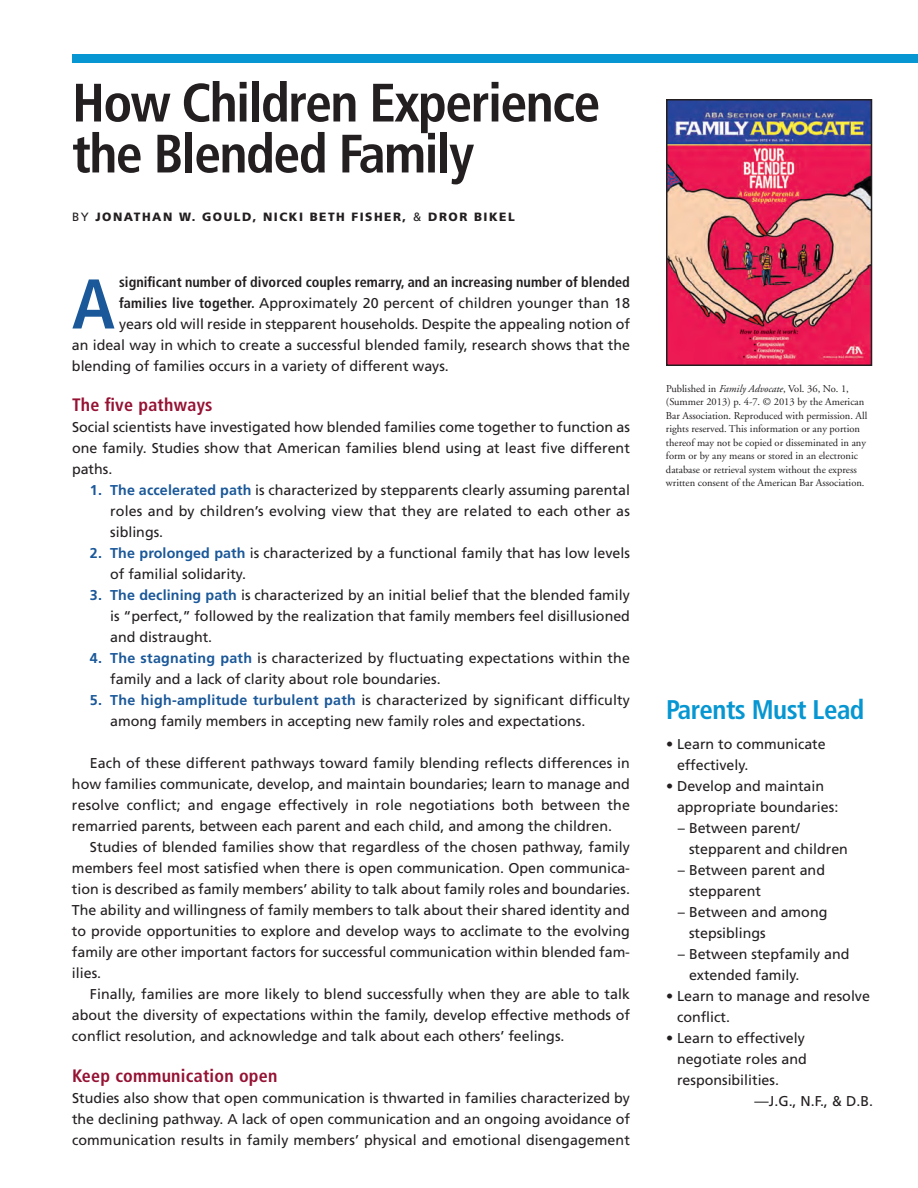
<style>
.page{position:relative;width:918px;height:1188px;background:#fff}
.page>*{position:absolute;margin:0;border:0;box-sizing:border-box;transform-origin:0 0}
.t1{font:700 condensed 70.2px "Frutiger LT";color:#1a5899}
.t2{font:700 condensed 54px/51px "Frutiger LT";letter-spacing:-.03em;color:#231f20}
.t3{font:700 condensed 27px "Frutiger LT";letter-spacing:-.02em;color:#0696d1}
.t4{font:700 condensed 18px "Frutiger LT";letter-spacing:.015em;color:#951233}
.t5{font:14.25px/21px "Frutiger LT";color:#231f20}
.t6{font:700 condensed 14.25px "Frutiger LT";letter-spacing:.005em;color:#231f20}
.t7{font:900 12px "Frutiger LT";letter-spacing:.125em;color:#231f20}
.t8{font:10.5px/13.5px "Adobe Garamond";color:#231f20}
.s1{font-weight:400}
.s2{font-weight:700;font-stretch:condensed}
.s3{font-weight:700;color:#1a5899}
.s4{font-style:italic}
</style>
<div class="page">
<div style="left:72px;top:54px;width:846px;height:9px;background:#0696d1"></div>
<img style="left:669px;top:102px;width:200px;height:261px">
<div style="left:666px;top:99px;width:206px;height:267px;border:2px solid #231f20"></div>
<h2 class="t2" style="left:72px;top:82px;width:530px">How Children Experience the Blended Family</h2>
<p class="t7" style="left:72px;top:212px;width:444px"><span class="s1">BY</span> JONATHAN W. GOULD, NICKI BETH FISHER, <span class="s1">&amp;</span> DROR BIKEL</p>
<h1 class="t1" style="left:72px;top:276px;width:44px">A</h1>
<p class="t6" style="left:119px;top:276px;width:512px">significant number of divorced couples remarry, and an increasing number of blended</p>
<p class="t5" style="left:119px;top:293px;width:512px"><span class="s2">families live together.</span> Approximately 20 percent of children younger than 18</p>
<p class="t5" style="left:119px;top:314px;width:512px">years old will reside in stepparent households. Despite the appealing notion of</p>
<p class="t5" style="left:72px;top:335px;width:559px">an ideal way in which to create a successful blended family, research shows that the</p>
<p class="t5" style="left:72px;top:356px;width:378px">blending of families occurs in a variety of different ways.</p>
<p class="t4" style="left:72px;top:398px;width:142px">The five pathways</p>
<p class="t5" style="left:72px;top:418px;width:559px;text-align:justify">Social scientists have investigated how blended families come together to function as one family. Studies show that American families blend using at least five different paths.</p>
<p class="t5" style="left:110px;top:481px;width:521px;text-align:justify;text-indent:-20px"><span class="s3">1. The accelerated path</span> is characterized by stepparents clearly assuming parental roles and by children’s evolving view that they are related to each other as siblings.</p>
<p class="t5" style="left:110px;top:544px;width:521px;text-indent:-20px"><span class="s3">2. The prolonged path</span> is characterized by a functional family that has low levels of familial solidarity.</p>
<p class="t5" style="left:110px;top:586px;width:521px;text-align:justify;text-indent:-20px"><span class="s3">3. The declining path</span> is characterized by an initial belief that the blended family is “perfect,” followed by the realization that family members feel disillusioned and distraught.</p>
<p class="t5" style="left:110px;top:649px;width:521px;text-indent:-20px"><span class="s3">4. The stagnating path</span> is characterized by fluctuating expectations within the family and a lack of clarity about role boundaries.</p>
<p class="t5" style="left:110px;top:691px;width:521px;text-indent:-20px"><span class="s3">5. The high-amplitude turbulent path</span> is characterized by significant difficulty among family members in accepting new family roles and expectations.</p>
<p class="t5" style="left:72px;top:754px;width:560px;text-align:justify;text-indent:18px">Each of these different pathways toward family blending reflects differences in how families communicate, develop, and maintain boundaries; learn to manage and resolve conflict; and engage effectively in role negotiations both between the remarried parents, between each parent and each child, and among the children.</p>
<p class="t5" style="left:72px;top:838px;width:560px;text-align:justify;text-indent:18px">Studies of blended families show that regardless of the chosen pathway, family members feel most satisfied when there is open communication. Open communica&shy;tion is described as family members’ ability to talk about family roles and boundaries.<br>The ability and willingness of family members to talk about their shared identity and to provide opportunities to explore and develop ways to acclimate to the evolving family are other important factors for successful communication within blended fam&shy;ilies.</p>
<p class="t5" style="left:72px;top:985px;width:560px;text-align:justify;text-indent:18px">Finally, families are more likely to blend successfully when they are able to talk about the diversity of expectations within the family, develop effective methods of conflict resolution, and acknowledge and talk about each others’ feelings.</p>
<p class="t4" style="left:72px;top:1068px;width:207px">Keep communication open</p>
<p class="t5" style="left:72px;top:1088px;width:560px;text-align:justify">Studies also show that open communication is thwarted in families characterized by the declining pathway. A lack of open communication and an ongoing avoidance of communication results in family members’ physical and emotional disengagement</p>
<p class="t8" style="left:666px;top:382px;width:203px">Published in <span class="s4">Family Advocate</span>, Vol. 36, No. 1, (Summer 2013) p. 4-7. © 2013 by the American Bar Association. Reproduced with permission. All rights reserved. This information or any portion thereof may not be copied or disseminated in any form or by any means or stored in an electronic database or retrieval system without the express written consent of the American Bar Association.</p>
<h3 class="t3" style="left:666px;top:699px;width:200px">Parents Must Lead</h3>
<p class="t5" style="left:677px;top:734px;width:150px;text-indent:-11px">• Learn to communicate effectively.</p>
<p class="t5" style="left:677px;top:776px;width:163px;text-indent:-11px">• Develop and maintain appropriate boundaries:</p>
<p class="t5" style="left:689px;top:818px;width:160px;text-indent:-11px">– Between parent/ stepparent and children</p>
<p class="t5" style="left:689px;top:860px;width:138px;text-indent:-11px">– Between parent and stepparent</p>
<p class="t5" style="left:689px;top:902px;width:140px;text-indent:-11px">– Between and among stepsiblings</p>
<p class="t5" style="left:689px;top:944px;width:162px;text-indent:-11px">– Between stepfamily and extended family.</p>
<p class="t5" style="left:677px;top:986px;width:194px;text-indent:-11px">• Learn to manage and resolve conflict.</p>
<p class="t5" style="left:666px;top:1028px;width:140px">• Learn to effectively</p>
<p class="t5" style="left:677px;top:1050px;width:131px">negotiate roles and</p>
<p class="t5" style="left:677px;top:1071px;width:104px">responsibilities.</p>
<p class="t5" style="left:755px;top:1092px;width:120px">—J.G., N.F., &amp; D.B.</p>
</div>
